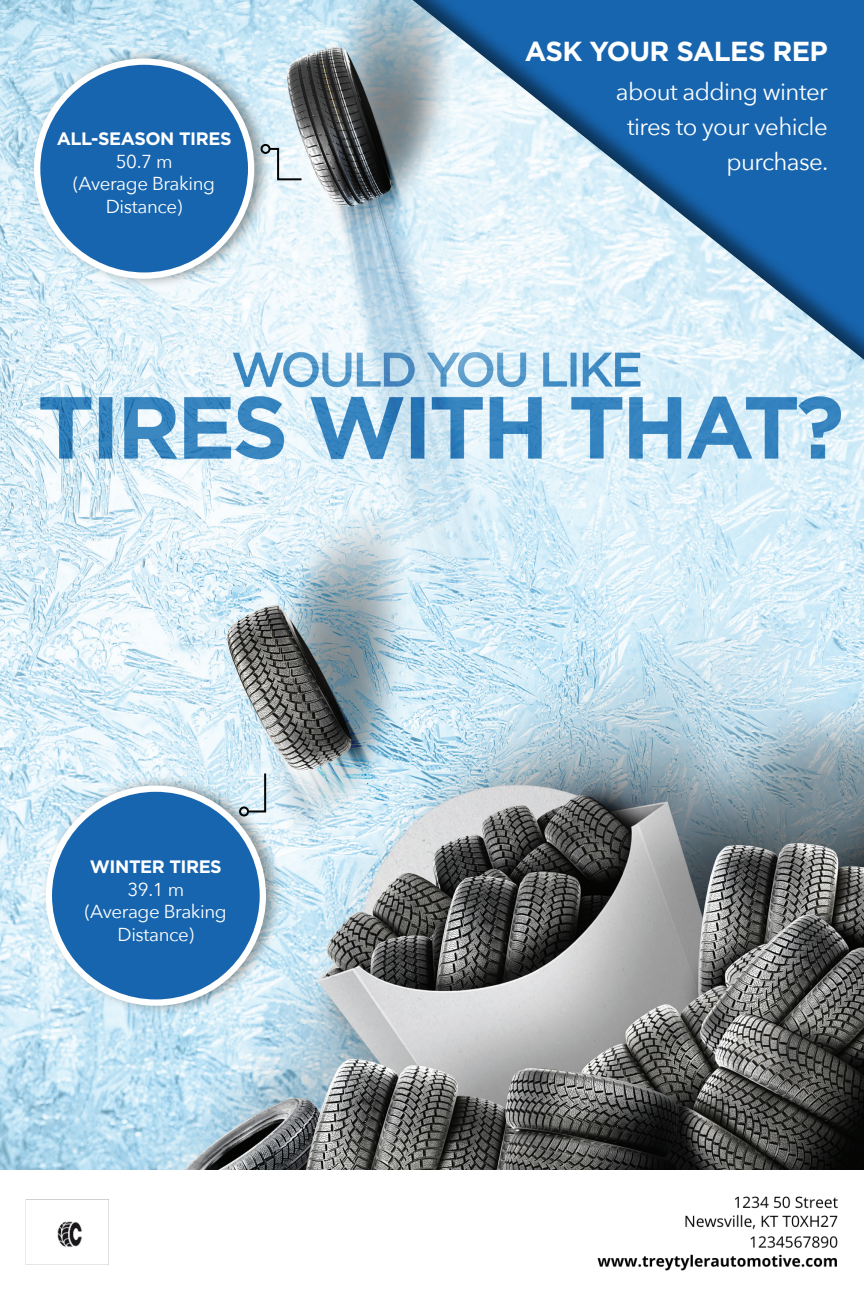
<style>
.page{position:relative;width:864px;height:1296px;background:#fff}
.page>*{position:absolute;margin:0;border:0;box-sizing:border-box;transform-origin:0 0}
.t1{font:700 27.5px "Gotham";letter-spacing:-.025em;color:#fff}
.t2{font:24px/35px "Avenir Next";letter-spacing:-.025em;color:#fff;text-align:right}
.t3{font:18.7px/22.4px "Avenir Next";letter-spacing:-.02em;color:#fff;text-align:center}
.t4{font:700 18px "Gotham";letter-spacing:-.025em;color:#fff}
</style>
<div class="page">
<img style="left:0;top:0;width:864px;height:1271px">
<p class="t4" style="left:57px;top:128px;width:176px">ALL-SEASON TIRES</p>
<p class="t3" style="left:73px;top:149px;width:143px">50.7 m<br>(Average Braking<br>Distance)</p>
<p class="t4" style="left:90px;top:857px;width:133px">WINTER TIRES</p>
<p class="t3" style="left:85px;top:877px;width:143px">39.1 m<br>(Average Braking<br>Distance)</p>
<h1 class="t1" style="left:525px;top:36px;width:304px">ASK YOUR SALES REP</h1>
<p class="t2" style="left:616px;top:73px;width:214px">about adding winter tires to your vehicle purchase.</p>
</div>
